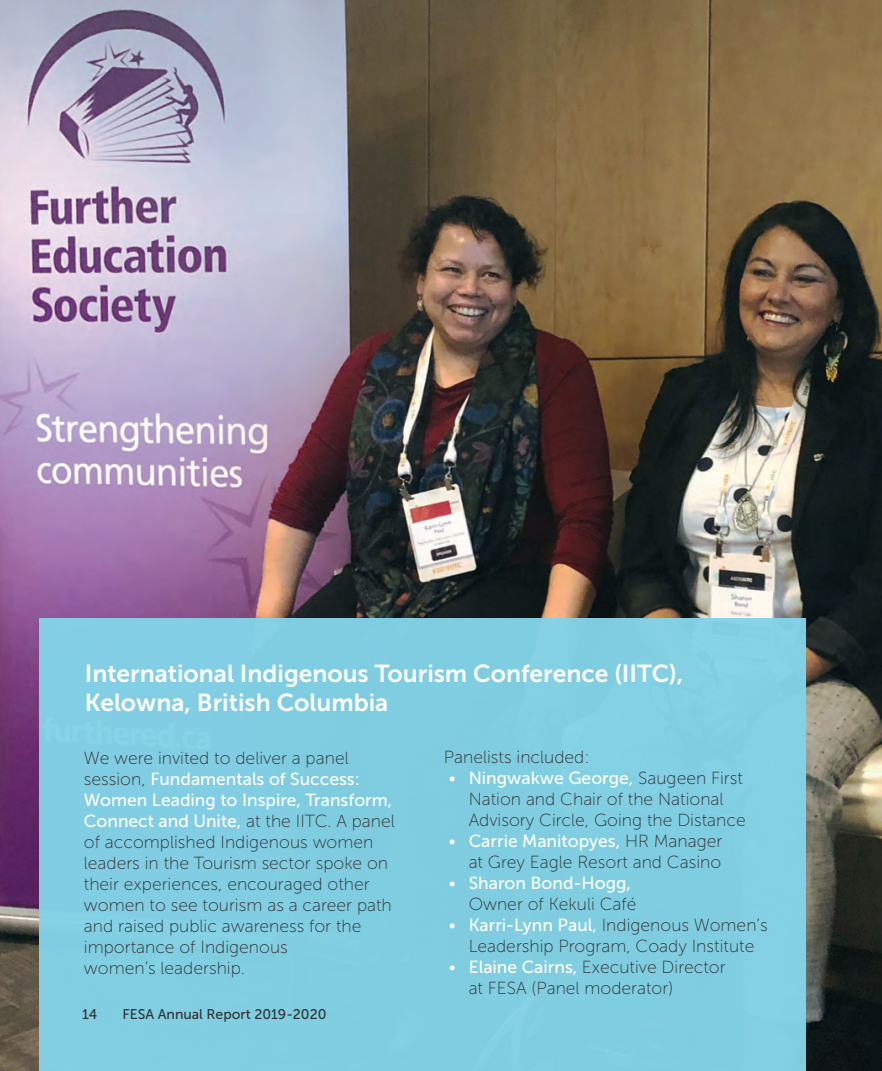
<style>
.page{position:relative;width:882px;height:1071px;background:#fff}
.page>*{position:absolute;margin:0;border:0;box-sizing:border-box;transform-origin:0 0}
.t1{font:24.5px "Museo Sans 700";color:#fff}
.t2{font:17.5px/21px "Museo Sans 100";color:#333233}
.t3{font:14px "Museo Sans 500";color:#333233}
.s1{font-family:"Museo Sans 300";color:#fff}
.s2{font-family:"Museo Sans 500";color:#fff}
</style>
<div class="page">
<img style="left:0;top:0;width:882px;height:1071px">
<div style="left:40px;top:619px;width:766px;height:452px;background:#83d3e8"></div>
<p class="t1" style="left:85px;top:660px;width:600px">International Indigenous Tourism Conference (IITC),</p>
<p class="t1" style="left:85px;top:689px;width:305px">Kelowna, British Columbia</p>
<p class="t2" style="left:444px;top:746px;width:147px">Panelists included:</p>
<p class="t2" style="left:469px;top:767px;width:279px;text-indent:-20px"><span class="s1">•</span> <span class="s2">Ningwakwe George,</span> Saugeen First<br>Nation and Chair of the National<br>Advisory Circle, Going the Distance</p>
<p class="t2" style="left:449px;top:830px;width:275px;text-align:right"><span class="s1">•</span> <span class="s2">Carrie Manitopyes,</span> HR Manager at Grey Eagle Resort and Casino</p>
<p class="t2" style="left:469px;top:872px;width:169px;text-indent:-20px"><span class="s1">•</span> <span class="s2">Sharon Bond-Hogg,<br></span>Owner of Kekuli Café</p>
<p class="t2" style="left:449px;top:914px;width:320px;text-align:center"><span class="s1">•</span> <span class="s2">Karri-Lynn Paul,</span> Indigenous Women’s<br>Leadership Program, Coady Institute</p>
<p class="t2" style="left:469px;top:956px;width:258px;text-indent:-20px"><span class="s1">•</span> <span class="s2">Elaine Cairns,</span> Executive Director at FESA (Panel moderator)</p>
<p class="t3" style="left:82px;top:1006px;width:17px">14</p>
<p class="t3" style="left:123px;top:1006px;width:205px">FESA Annual Report 2019-2020</p>
<p class="t2" style="left:84px;top:747px;width:313px">We were invited to deliver a panel session, <span class="s2">Fundamentals of Success:<br>Women Leading to Inspire, Transform, Connect and Unite,</span> at the IITC. A panel of accomplished Indigenous women leaders in the Tourism sector spoke on their experiences, encouraged other women to see tourism as a career path and raised public awareness for the importance of Indigenous</p>
<p class="t2" style="left:84px;top:957px;width:163px">women’s leadership.</p>
</div>
